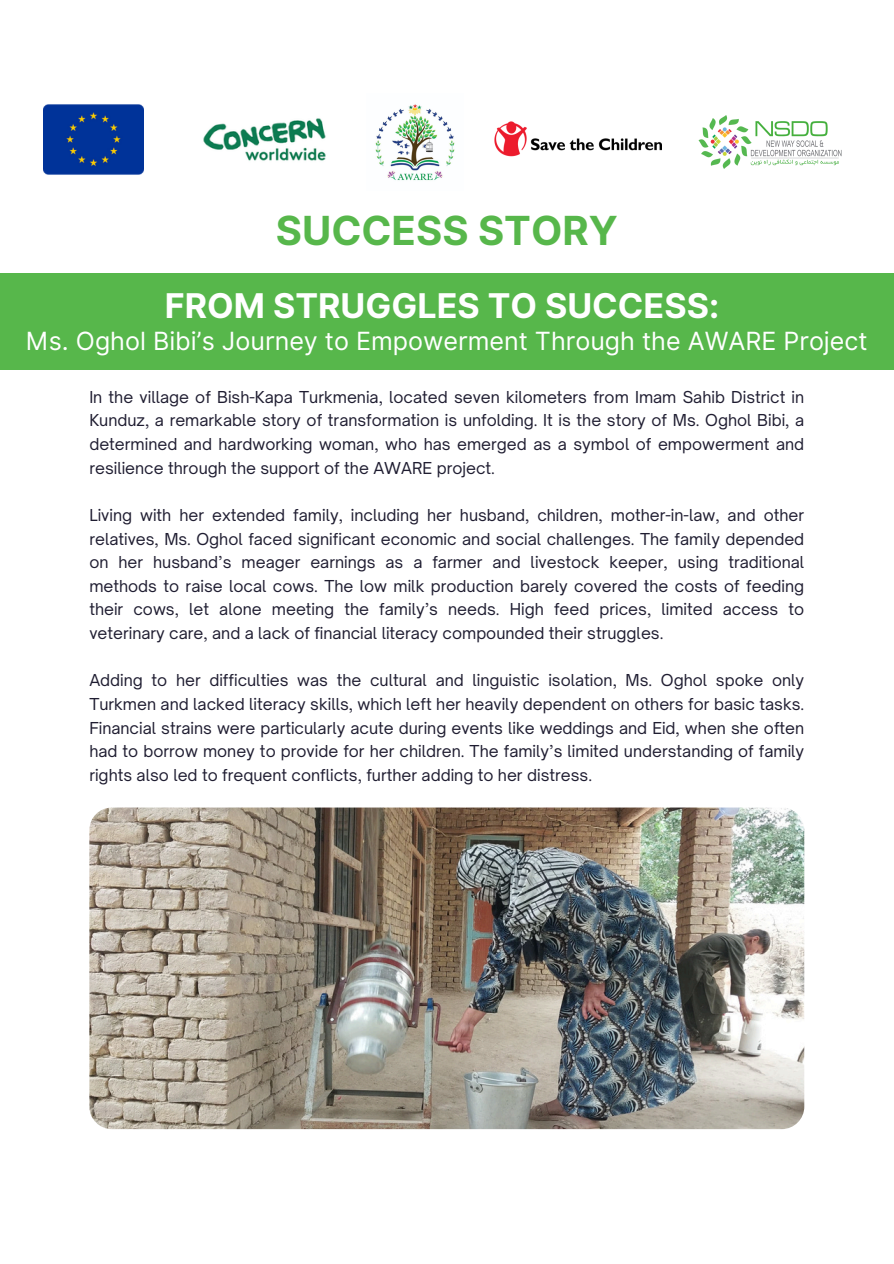
<style>
.page{position:relative;width:894px;height:1264px;background:#fff}
.page>*{position:absolute;margin:0;border:0;box-sizing:border-box;transform-origin:0 0}
.t1{font:700 40.05px "Inter";color:#57b74b}
.t2{font:700 34.05px "Inter";color:#fff}
.t3{font:25.05px "Inter";color:#fff}
.t4{font:15.75px/23.7px "Open Sauce One";color:#1f1d31;text-align:justify}
</style>
<div class="page">
<div style="left:0;top:273px;width:893px;height:97px;background:#57b74b"></div>
<img style="left:698px;top:115px;width:144px;height:54px">
<img style="left:494px;top:121px;width:167px;height:36px">
<img style="left:203px;top:118px;width:123px;height:43px">
<img style="left:44px;top:104px;width:100px;height:71px">
<img style="left:375px;top:104px;width:80px;height:77px">
<img style="left:89px;top:807px;width:715px;height:322px;border-radius:22px">
<p class="t1" style="left:276px;top:207px;width:343px">SUCCESS STORY</p>
<p class="t2" style="left:165px;top:285px;width:555px">FROM STRUGGLES TO SUCCESS:</p>
<p class="t3" style="left:26px;top:326px;width:842px">Ms. Oghol Bibi’s Journey to Empowerment Through the AWARE Project</p>
<p class="t4" style="left:89px;top:385px;width:716px">In the village of Bish-Kapa Turkmenia, located seven kilometers from Imam Sahib District in Kunduz, a remarkable story of transformation is unfolding. It is the story of Ms. Oghol Bibi, a determined and hardworking woman, who has emerged as a symbol of empowerment and resilience through the support of the AWARE project.</p>
<p class="t4" style="left:89px;top:503px;width:716px">Living with her extended family, including her husband, children, mother-in-law, and other relatives, Ms. Oghol faced significant economic and social challenges. The family depended on her husband’s meager earnings as a farmer and livestock keeper, using traditional methods to raise local cows. The low milk production barely covered the costs of feeding their cows, let alone meeting the family’s needs. High feed prices, limited access to veterinary care, and a lack of financial literacy compounded their struggles.</p>
<p class="t4" style="left:89px;top:668px;width:716px">Adding to her difficulties was the cultural and linguistic isolation, Ms. Oghol spoke only Turkmen and lacked literacy skills, which left her heavily dependent on others for basic tasks.<br>Financial strains were particularly acute during events like weddings and Eid, when she often had to borrow money to provide for her children. The family’s limited understanding of family rights also led to frequent conflicts, further adding to her distress.</p>
</div>
